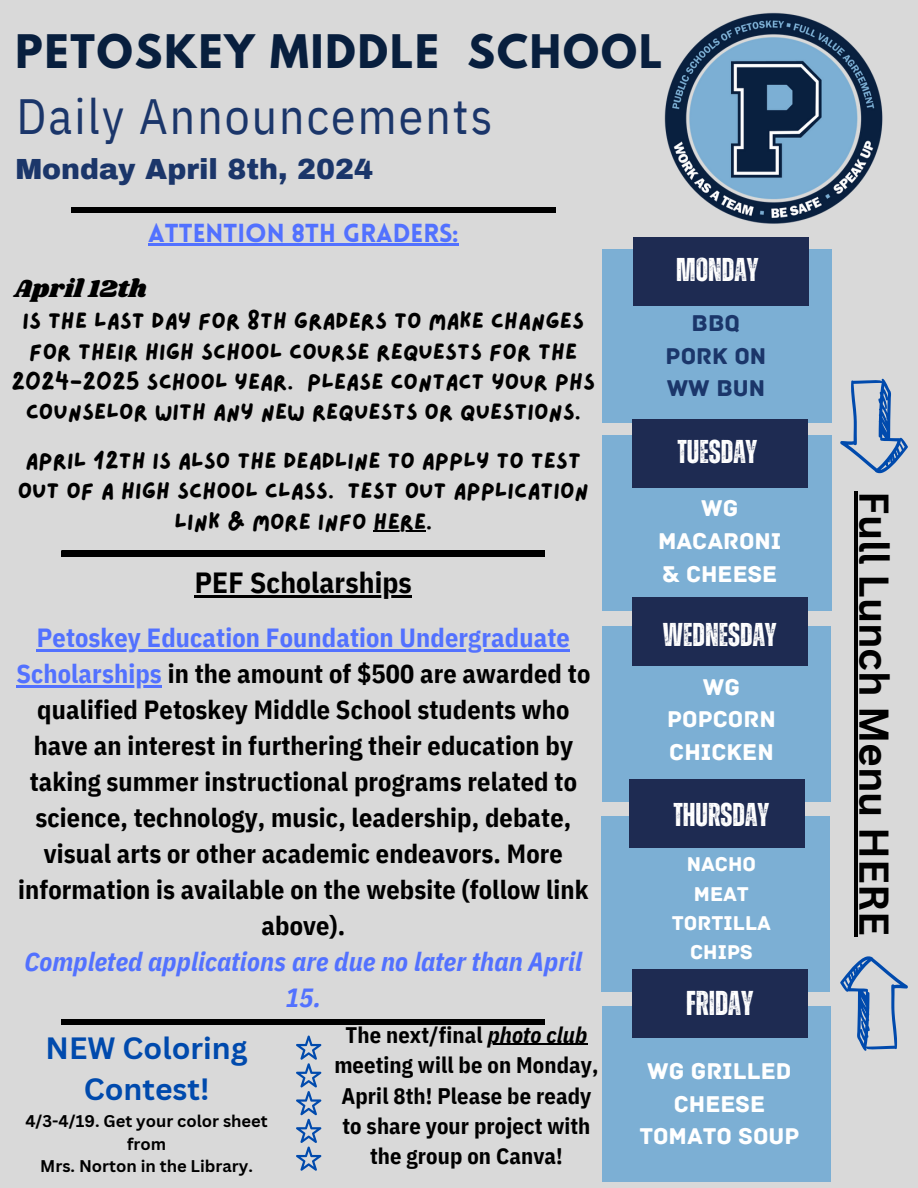
<style>
.page{position:relative;width:918px;height:1188px;background:#d9d9d9}
.page>*{position:absolute;margin:0;border:0;box-sizing:border-box;transform-origin:0 0}
.t1{font:49.5px "IBM Plex Sans Cond";letter-spacing:.04em;color:#1b366a}
.t2{font:700 40.95px "League Spartan";letter-spacing:.05em;color:#081f3e}
.t3{font:700 40.5px "Canva Sans";color:#000}
.t4{font:700 34.5px "Zuume Rough";color:#fff}
.t5{font:700 33px "Zuume Rough";color:#fff}
.t6{font:700 30px/41.7px "Canva Sans";color:#004aad;text-align:center}
.t7{font:700 29.1px "IBM Plex Sans Cond";letter-spacing:.005em;color:#000}
.t8{font:900 28.5px "Archivo";color:#1b366a}
.t9{font:700 26.25px/36px "IBM Plex Sans Cond";letter-spacing:.005em;color:#000;text-align:center}
.t10{font:700 26.25px "IBM Plex Sans Cond";letter-spacing:.005em;color:#5271ff}
.t11{font:900 25.5px "Lovelo";color:#5271ff}
.t12{font:25.5px "Shrikhand";color:#000}
.t13{font:24px/32.7px "Archive";color:#fff;text-align:center}
.t14{font:24px/32.7px "Archive";color:#1b366a;text-align:center}
.t15{font:22.5px/30.3px "Lazydog";color:#000;text-align:center}
.t16{font:700 22.5px/30.3px "IBM Plex Sans Cond";letter-spacing:.005em;color:#000;text-align:center}
.t17{font:21px/29.2px "Archive";color:#fff;text-align:center}
.t18{font:700 16.5px/22.5px "Canva Sans";color:#000;text-align:center}
.s1{color:#5271ff}
.s2{font-style:italic;color:#5271ff}
.s3{font-style:italic}
</style>
<div class="page">
<img style="left:664px;top:12px;width:219px;height:212px">
<div style="left:603px;top:435px;width:229px;height:176px;background:#7cafd4"></div>
<div style="left:603px;top:249px;width:229px;height:174px;background:#7cafd4"></div>
<div style="left:633px;top:237px;width:175px;height:69px;background:#1e2b52"></div>
<div style="left:603px;top:626px;width:228px;height:175px;background:#7cafd4"></div>
<div style="left:632px;top:598px;width:175px;height:68px;background:#1e2b52"></div>
<div style="left:603px;top:1006px;width:228px;height:175px;background:#7cafd4"></div>
<div style="left:602px;top:816px;width:228px;height:175px;background:#7cafd4"></div>
<div style="left:632px;top:969px;width:175px;height:69px;background:#1e2b52"></div>
<div style="left:630px;top:779px;width:175px;height:69px;background:#1e2b52"></div>
<hr style="left:854px;top:491px;width:3px;height:445px;background:#000">
<svg style="left:840px;top:956px;width:68px;height:95px"></svg>
<div style="left:633px;top:420px;width:175px;height:68px;background:#1e2b52"></div>
<svg style="left:840px;top:379px;width:68px;height:94px"></svg>
<div style="left:62px;top:551px;width:483px;height:5px;background:#000"></div>
<div style="left:62px;top:1019px;width:483px;height:6px;background:#000"></div>
<div style="left:72px;top:207px;width:483px;height:6px;background:#000"></div>
<svg style="left:296px;top:1036px;width:25px;height:135px"></svg>
<hr style="left:148px;top:244px;width:311px;height:2px;background:#5271ff">
<hr style="left:374px;top:531px;width:52px;height:1px;background:#000">
<hr style="left:195px;top:595px;width:217px;height:3px;background:#000">
<hr style="left:37px;top:649px;width:533px;height:3px;background:#5271ff">
<hr style="left:16px;top:685px;width:146px;height:3px;background:#5271ff">
<hr style="left:488px;top:1044px;width:99px;height:1px;background:#000">
<p class="t2" style="left:15px;top:31px;width:648px">PETOSKEY MIDDLE SCHOOL</p>
<p class="t1" style="left:17px;top:84px;width:477px">Daily Announcements</p>
<p class="t8" style="left:15px;top:154px;width:359px">Monday April 8th, 2024</p>
<p class="t11" style="left:148px;top:222px;width:312px">ATTENTION 8TH GRADERS:</p>
<h4 class="t12" style="left:14px;top:271px;width:134px">April 12th</h4>
<h3 class="t15" style="left:11px;top:307px;width:585px">IS THE LAST DAY FOR 8TH GRADERS TO MAKE CHANGES FOR THEIR HIGH SCHOOL COURSE REQUESTS FOR THE 2024-2025 SCHOOL YEAR. PLEASE CONTACT YOUR PHS COUNSELOR WITH ANY NEW REQUESTS OR QUESTIONS.</h3>
<p class="t15" style="left:18px;top:446px;width:573px">APRIL 12TH IS ALSO THE DEADLINE TO APPLY TO TEST<br>OUT OF A HIGH SCHOOL CLASS. TEST OUT APPLICATION<br>LINK &amp; MORE INFO HERE.</p>
<h4 class="t7" style="left:195px;top:563px;width:219px">PEF Scholarships</h4>
<p class="t10" style="left:37px;top:620px;width:535px">Petoskey Education Foundation Undergraduate</p>
<p class="t9" style="left:16px;top:655px;width:575px"><span class="s1">Scholarships</span> in the amount of $500 are awarded to qualified Petoskey Middle School students who have an interest in furthering their education by taking summer instructional programs related to science, technology, music, leadership, debate, visual arts or other academic endeavors. More information is available on the website (follow link above).<br><span class="s2">Completed applications are due no later than April 15.</span></p>
<h4 class="t6" style="left:46px;top:1026px;width:203px">NEW Coloring<br>Contest!</h4>
<p class="t18" style="left:25px;top:1110px;width:244px">4/3-4/19. Get your color sheet from</p>
<p class="t18" style="left:40px;top:1155px;width:214px">Mrs. Norton in the Library.</p>
<p class="t16" style="left:346px;top:1019px;width:243px">The next/final <span class="s3">photo club</span></p>
<p class="t16" style="left:334px;top:1050px;width:266px">meeting will be on Monday,<br>April 8th! Please be ready to share your project with the group on Canva!</p>
<h6 class="t5" style="left:676px;top:255px;width:84px">MONDAY</h6>
<p class="t14" style="left:666px;top:307px;width:102px">BBQ<br>PORK ON<br>WW BUN</p>
<p class="t5" style="left:677px;top:437px;width:81px">TUESDAY</p>
<p class="t13" style="left:658px;top:492px;width:125px">WG<br>MACARONI &amp; CHEESE</p>
<p class="t5" style="left:663px;top:619px;width:115px">WEDNESDAY</p>
<h5 class="t13" style="left:667px;top:671px;width:110px">WG<br>POPCORN<br>CHICKEN</h5>
<p class="t5" style="left:673px;top:799px;width:97px">THURSDAY</p>
<h5 class="t17" style="left:672px;top:850px;width:101px">NACHO<br>MEAT<br>TORTILLA<br>CHIPS</h5>
<h2 class="t4" style="left:686px;top:987px;width:69px">FRIDAY</h2>
<h4 class="t13" style="left:639px;top:1055px;width:162px">WG GRILLED<br>CHEESE<br>TOMATO SOUP</h4>
<h1 class="t3" style="left:903px;top:491px;width:446px;rotate:90deg">Full Lunch Menu HERE</h1>
</div>
